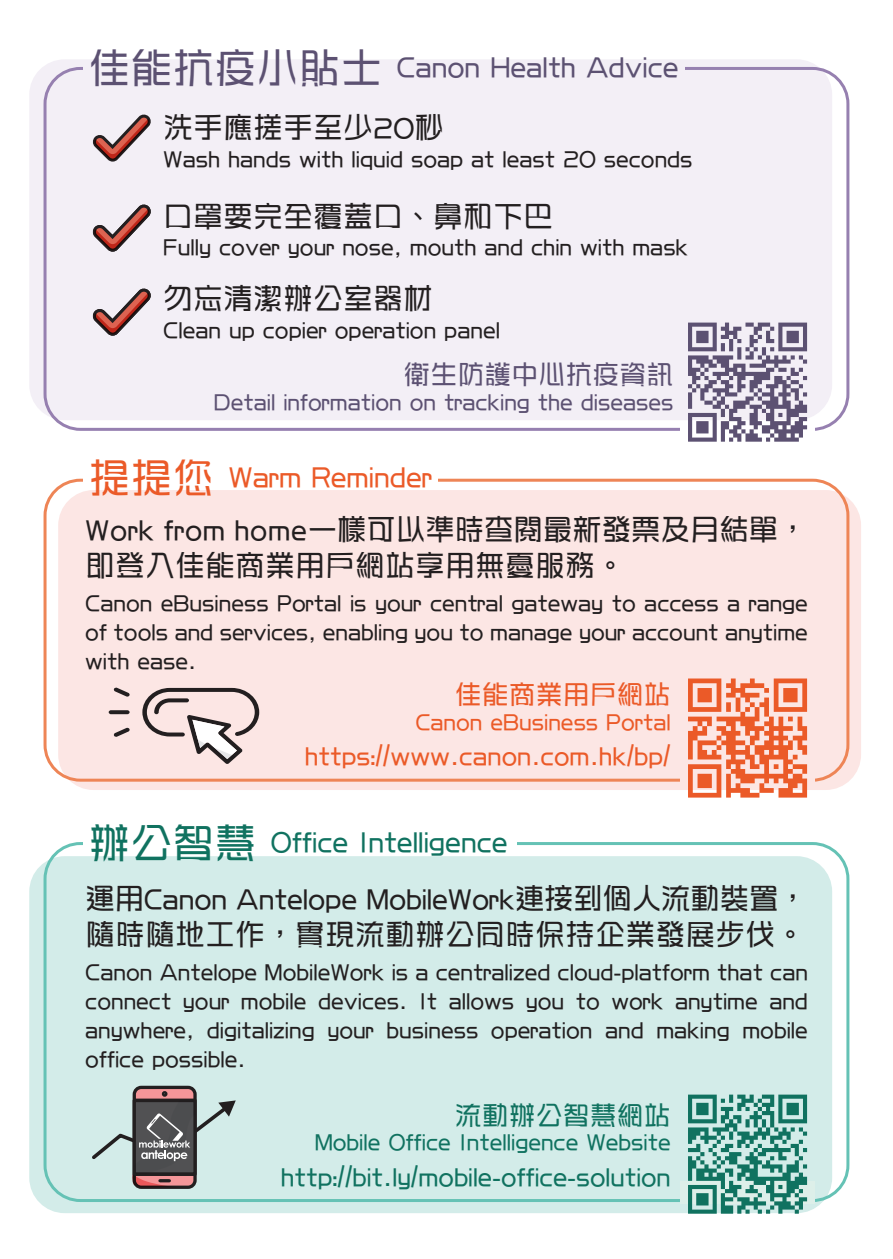
<style>
.page{position:relative;width:893px;height:1259px;background:#fff}
.page>*{position:absolute;margin:0;border:0;box-sizing:border-box;transform-origin:0 0}
.t1{font:30px/36px "DF Hua Yi HK W4";color:#231f20}
.t2{font:30px "DF Hua Yi HK W4";color:#5c5172}
.t3{font:30px "DF Hua Yi HK W4";color:#107260}
.t4{font:30px "DF Hua Yi HK W4";color:#eb5a28}
.t5{font:27px "DF Hua Yi HK W4";color:#107260}
.t6{font:27px "DF Hua Yi HK W4";color:#eb5a28}
.t7{font:27px "DF Hua Yi HK W4";color:#5c5172}
.t8{font:24px/28.8px "DF Hua Yi HK W4";color:#231f20;text-align:justify}
.t9{font:24px "DF Hua Yi HK W4";color:#5c5172}
.t10{font:24px "DF Hua Yi HK W4";color:#107260}
.t11{font:24px "DF Hua Yi HK W4";color:#eb5a28}
.s1{font-size:42px}
</style>
<div class="page">
<div style="left:58px;top:490px;width:803px;height:300px;background:#fce6e4;border-radius:35px"></div>
<div style="left:29px;top:59px;width:803px;height:361px;background:#f3eff6;border-radius:35px"></div>
<div style="left:29px;top:856px;width:803px;height:357px;background:#d3ece9;border-radius:35px"></div>
<div style="left:44px;top:479px;width:805px;height:302px;border:3px solid #ee8556;border-radius:35px"></div>
<div style="left:83px;top:461px;width:355px;height:22px;background:#fff"></div>
<div style="left:44px;top:842px;width:805px;height:360px;border:3px solid #65c2b5;border-radius:35px"></div>
<div style="left:83px;top:801px;width:433px;height:47px;background:#fff"></div>
<svg style="left:688px;top:322px;width:119px;height:120px"></svg>
<svg style="left:93px;top:114px;width:58px;height:48px"></svg>
<div style="left:680px;top:764px;width:135px;height:22px;background:#fce6e4"></div>
<svg style="left:688px;top:678px;width:119px;height:119px"></svg>
<div style="left:680px;top:1181px;width:135px;height:22px;background:#ddefe9"></div>
<svg style="left:688px;top:1094px;width:119px;height:119px"></svg>
<svg style="left:92px;top:204px;width:59px;height:48px"></svg>
<svg style="left:92px;top:288px;width:59px;height:48px"></svg>
<svg style="left:109px;top:710px;width:21px;height:4px"></svg>
<svg style="left:114px;top:727px;width:16px;height:10px"></svg>
<svg style="left:114px;top:687px;width:16px;height:10px"></svg>
<svg style="left:142px;top:688px;width:117px;height:76px"></svg>
<div style="left:133px;top:1085px;width:64px;height:104px;border:3px solid #231f20;border-radius:7px"></div>
<svg style="left:92px;top:1091px;width:144px;height:96px"></svg>
<p class="t2" style="left:88px;top:50px;width:592px"><span class="s1">佳能抗疫小貼士</span> Canon Health Advice</p>
<p class="t1" style="left:163px;top:108px;width:282px">洗手應搓手至少20秒</p>
<p class="t8" style="left:163px;top:143px;width:531px">Wash hands with liquid soap at least 20 seconds</p>
<p class="t1" style="left:163px;top:197px;width:391px">口罩要完全覆蓋口、鼻和下巴</p>
<p class="t8" style="left:163px;top:232px;width:526px">Fully cover your nose, mouth and chin with mask</p>
<p class="t1" style="left:163px;top:280px;width:271px">勿忘清潔辦公室器材</p>
<p class="t8" style="left:163px;top:315px;width:338px">Clean up copier operation panel</p>
<p class="t7" style="left:403px;top:360px;width:271px">衛生防護中心抗疫資訊</p>
<p class="t9" style="left:214px;top:388px;width:461px">Detail information on tracking the diseases</p>
<p class="t4" style="left:88px;top:460px;width:345px"><span class="s1">提提您</span> Warm Reminder</p>
<p class="t1" style="left:85px;top:511px;width:724px">Work from home一樣可以準時查閱最新發票及月結單，即登入佳能商業用戶網站享用無憂服務。</p>
<p class="t8" style="left:85px;top:588px;width:724px">Canon eBusiness Portal is your central gateway to access a range of tools and services, enabling you to manage your account anytime with ease.</p>
<p class="t6" style="left:455px;top:680px;width:217px">佳能商業用戶網站</p>
<p class="t11" style="left:415px;top:708px;width:257px">Canon eBusiness Portal</p>
<p class="t6" style="left:305px;top:741px;width:367px">https://www.canon.com.hk/bp/</p>
<p class="t3" style="left:88px;top:825px;width:421px"><span class="s1">辦公智慧</span> Office Intelligence</p>
<p class="t1" style="left:85px;top:879px;width:724px">運用Canon Antelope MobileWork連接到個人流動裝置，隨時隨地工作，實現流動辦公同時保持企業發展步伐。</p>
<p class="t8" style="left:85px;top:956px;width:724px">Canon Antelope MobileWork is a centralized cloud-platform that can connect your mobile devices. It allows you to work anytime and anywhere, digitalizing your business operation and making mobile office possible.</p>
<p class="t5" style="left:455px;top:1100px;width:217px">流動辦公智慧網站</p>
<p class="t10" style="left:315px;top:1128px;width:358px">Mobile Office Intelligence Website</p>
<p class="t5" style="left:281px;top:1161px;width:391px">http://bit.ly/mobile-office-solution</p>
</div>
